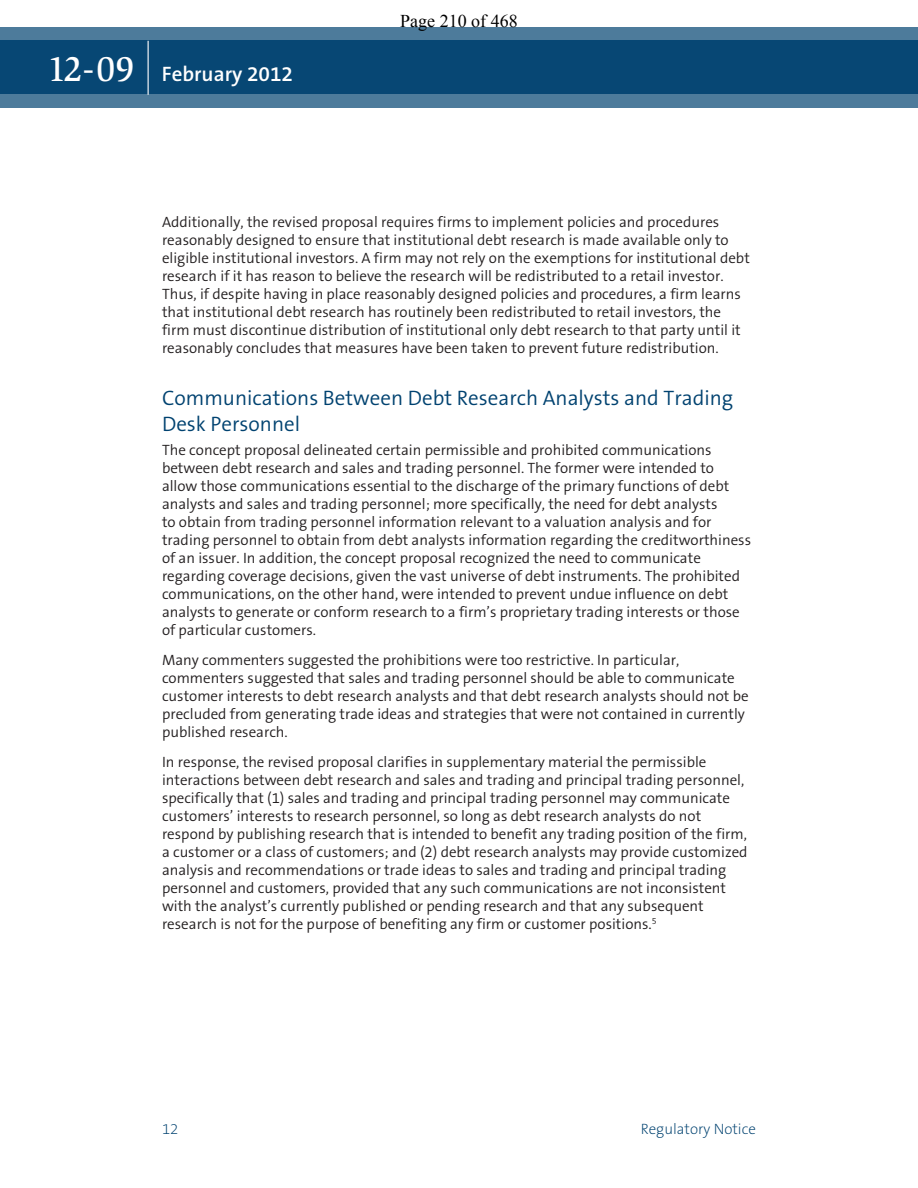
<style>
.page{position:relative;width:918px;height:1188px;background:#fff}
.page>*{position:absolute;margin:0;border:0;box-sizing:border-box;transform-origin:0 0}
.t1{font:300 21px/25.2px "The Sans B4";color:#004270}
.t2{font:600 21px "The Sans B6";color:#fff}
.t3{font:18px "Times New Roman";color:#000}
.t4{font:300 15px/18px "The Sans B4";color:#231f20}
.t5{font:200 15px "The Sans B2";color:#004270}
.s1{font-family:"Slimbach LT";font-weight:500;font-size:36px}
</style>
<div class="page">
<svg style="left:0;top:27px;width:917px;height:81px;background:#1e5881"></svg>
<hr style="left:148px;top:41px;width:1px;height:54px;background:#fff">
<hr style="left:917px;top:27px;width:1px;height:81px;background:#004270">
<h1 class="t2" style="left:47px;top:63px;width:247px"><span class="s1">12-09</span> February 2012</h1>
<p class="t3" style="left:400px;top:9px;width:119px">Page 210 of 468</p>
<p class="t4" style="left:162px;top:213px;width:589px">Additionally, the revised proposal requires firms to implement policies and procedures reasonably designed to ensure that institutional debt research is made available only to eligible institutional investors. A firm may not rely on the exemptions for institutional debt research if it has reason to believe the research will be redistributed to a retail investor.<br>Thus, if despite having in place reasonably designed policies and procedures, a firm learns that institutional debt research has routinely been redistributed to retail investors, the firm must discontinue distribution of institutional only debt research to that party until it reasonably concludes that measures have been taken to prevent future redistribution.</p>
<h1 class="t1" style="left:162px;top:386px;width:573px">Communications Between Debt Research Analysts and Trading<br>Desk Personnel</h1>
<p class="t4" style="left:162px;top:441px;width:591px">The concept proposal delineated certain permissible and prohibited communications between debt research and sales and trading personnel. The former were intended to allow those communications essential to the discharge of the primary functions of debt analysts and sales and trading personnel; more specifically, the need for debt analysts<br>to obtain from trading personnel information relevant to a valuation analysis and for trading personnel to obtain from debt analysts information regarding the creditworthiness of an issuer. In addition, the concept proposal recognized the need to communicate regarding coverage decisions, given the vast universe of debt instruments. The prohibited communications, on the other hand, were intended to prevent undue influence on debt analysts to generate or conform research to a firm’s proprietary trading interests or those of particular customers.</p>
<p class="t4" style="left:162px;top:651px;width:588px">Many commenters suggested the prohibitions were too restrictive. In particular, commenters suggested that sales and trading personnel should be able to communicate customer interests to debt research analysts and that debt research analysts should not be precluded from generating trade ideas and strategies that were not contained in currently published research.</p>
<p class="t4" style="left:162px;top:753px;width:587px">In response, the revised proposal clarifies in supplementary material the permissible interactions between debt research and sales and trading and principal trading personnel, specifically that (1) sales and trading and principal trading personnel may communicate customers’ interests to research personnel, so long as debt research analysts do not respond by publishing research that is intended to benefit any trading position of the firm, a customer or a class of customers; and (2) debt research analysts may provide customized analysis and recommendations or trade ideas to sales and trading and principal trading personnel and customers, provided that any such communications are not inconsistent with the analyst’s currently published or pending research and that any subsequent research is not for the purpose of benefiting any firm or customer positions.<sup>5</sup></p>
<p class="t5" style="left:162px;top:1121px;width:18px">12</p>
<p class="t5" style="left:641px;top:1121px;width:117px">Regulatory Notice</p>
</div>
